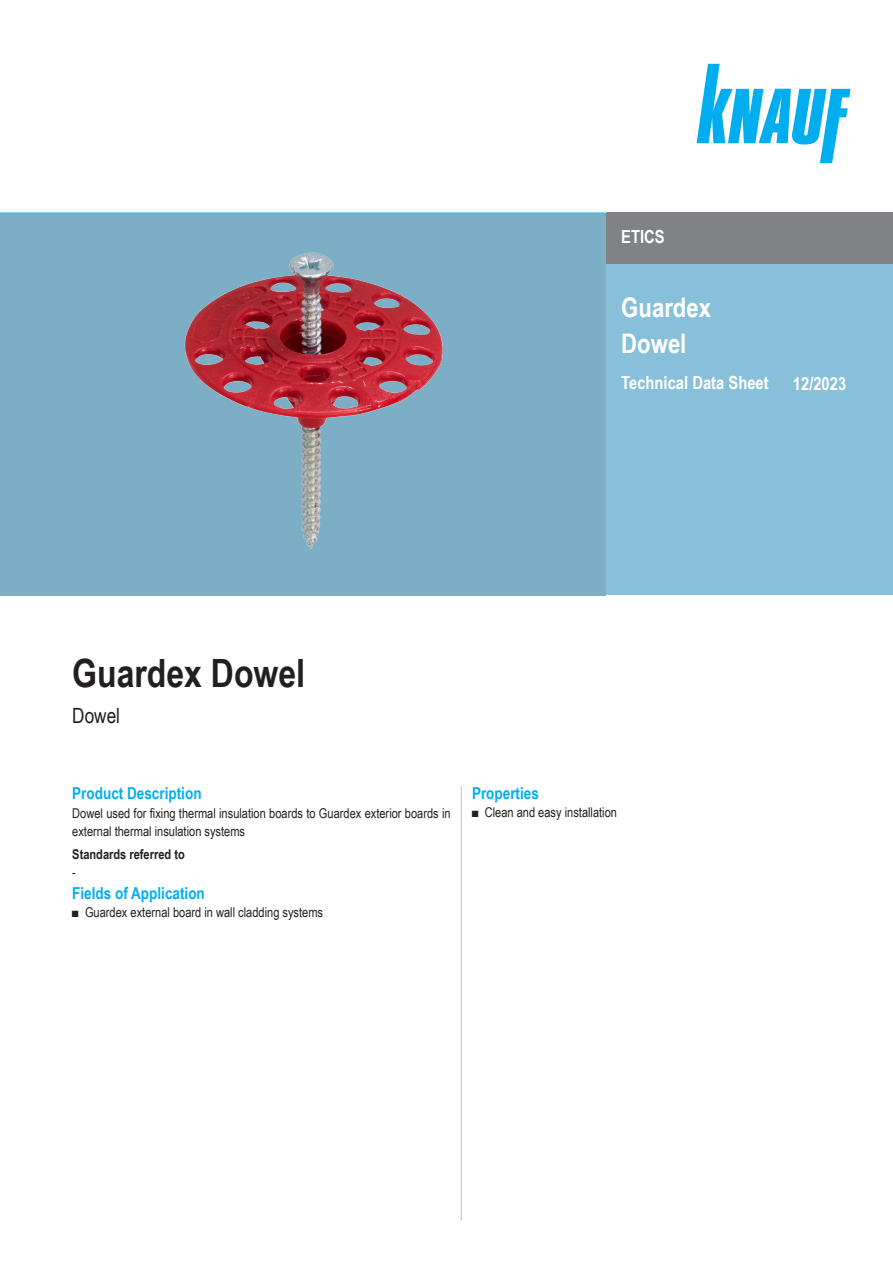
<style>
.page{position:relative;width:893px;height:1263px;background:#fff}
.page>*{position:absolute;margin:0;border:0;box-sizing:border-box;transform-origin:0 0}
.Titel_1te_Zeile_TB{font:700 39px "Arial Narrow";color:#231f20}
.Dokumentbezeichnung{font:700 27px "Arial Narrow";color:#fff}
.Titel_1te_Zeile_TB-2{font:21px "Arial Narrow";color:#231f20}
.Dokumentbezeichnung-2{font:700 18px "Arial Narrow";color:#fff}
.Sparte_TB{font:700 18px "Arial Narrow";color:#fff}
.Ue3_Beschreibung_11{font:700 16.5px "Arial Narrow";color:#00aeef}
.Text_TB{font:700 16.5px "Arial Narrow";color:#00aeef}
.Ue4_Beschreibung_10{font:13.5px/18px "Arial Narrow";color:#231f20}
.Ue4_Beschreibung_10-2{font:700 13.5px "Arial Narrow";color:#231f20}
.Text_TB-2{font:13.5px "Arial Narrow";color:#231f20}
</style>
<div class="page">
<div style="left:606px;top:213px;width:287px;height:382px;background:#89c0d9"></div>
<div style="left:606px;top:213px;width:287px;height:51px;background:#808285"></div>
<svg style="left:697px;top:64px;width:153px;height:99px"></svg>
<div style="left:0;top:213px;width:606px;height:382px;background:#7caec6"></div>
<img style="left:184px;top:252px;width:259px;height:297px">
<hr style="left:461px;top:787px;width:1px;height:433px;background:#d1d2d4">
<p class="Sparte_TB" style="left:621px;top:223px;width:45px">ETICS</p>
<p class="Dokumentbezeichnung" style="left:621px;top:287px;width:91px">Guardex</p>
<p class="Dokumentbezeichnung" style="left:621px;top:323px;width:67px">Dowel</p>
<p class="Dokumentbezeichnung-2" style="left:621px;top:369px;width:149px">Technical Data Sheet</p>
<p class="Dokumentbezeichnung-2" style="left:793px;top:370px;width:55px">12/2023</p>
<p class="Titel_1te_Zeile_TB" style="left:72px;top:644px;width:234px">Guardex Dowel</p>
<p class="Titel_1te_Zeile_TB-2" style="left:72px;top:700px;width:49px">Dowel</p>
<p class="Ue3_Beschreibung_11" style="left:72px;top:780px;width:131px">Product Description</p>
<p class="Ue4_Beschreibung_10" style="left:72px;top:803px;width:380px">Dowel used for fixing thermal insulation boards to Guardex exterior boards in external thermal insulation systems</p>
<p class="Ue4_Beschreibung_10-2" style="left:72px;top:844px;width:114px">Standards referred to</p>
<p class="Text_TB-2" style="left:72px;top:862px;width:5px">-</p>
<p class="Text_TB" style="left:72px;top:881px;width:134px">Fields of Application</p>
<p class="Ue4_Beschreibung_10" style="left:72px;top:903px;width:252px">■ Guardex external board in wall cladding systems</p>
<p class="Ue3_Beschreibung_11" style="left:472px;top:780px;width:68px">Properties</p>
<p class="Ue4_Beschreibung_10" style="left:472px;top:802px;width:147px">■ Clean and easy installation</p>
</div>
